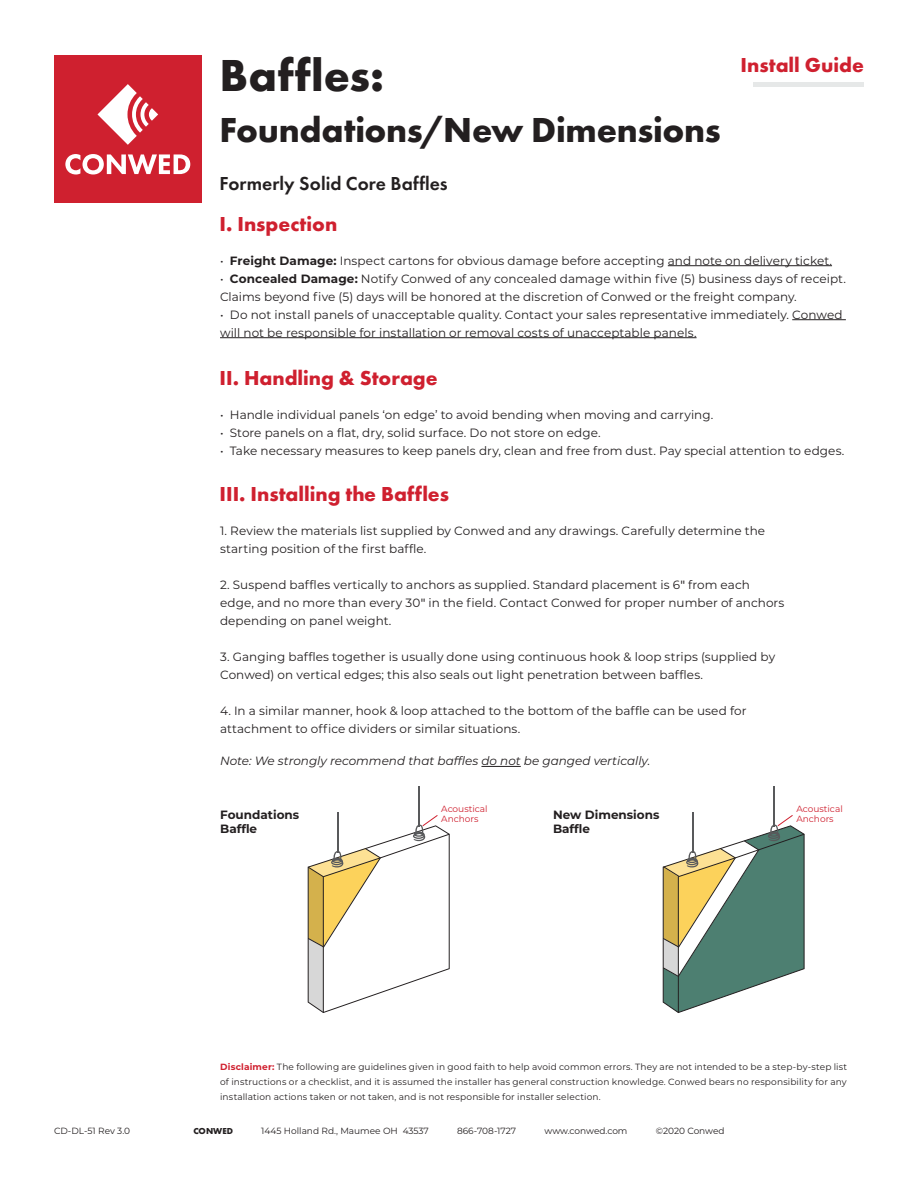
<style>
.page{position:relative;width:918px;height:1188px;background:#fff}
.page>*{position:absolute;margin:0;border:0;box-sizing:border-box;transform-origin:0 0}
.t1{font:700 46.5px "Futura PT";letter-spacing:.005em;color:#231f20}
.t2{font:700 36px "Futura PT";letter-spacing:-.01em;color:#231f20}
.t3{font:700 21px "Futura PT";color:#cf202f}
.t4{font:600 19.5px "Futura PT";letter-spacing:.005em;color:#231f20}
.t5{font:12px/18px "Montserrat";letter-spacing:.005em;color:#231f20}
.t6{font:italic 12px "Montserrat";color:#231f20}
.t7{font:700 12px "Montserrat";color:#231f20}
.t8{font:9px/15px "Montserrat";color:#231f20;text-align:justify}
.t9{font:9px "Montserrat";color:#cf202f}
.t10{font:700 9px "Futura PT";color:#231f20}
.s1{font-weight:700}
.s2{font-weight:500}
.s3{font-weight:700;color:#d0202f}
</style>
<div class="page">
<div style="left:54px;top:56px;width:148px;height:147px;background:#cf202f"></div>
<svg style="left:97px;top:84px;width:61px;height:61px"></svg>
<svg style="left:65px;top:154px;width:125px;height:21px"></svg>
<hr style="left:753px;top:82px;width:111px;height:4px;background:#e6e8e8">
<hr style="left:668px;top:265px;width:164px;height:1px;background:#231f20">
<hr style="left:792px;top:319px;width:54px;height:1px;background:#231f20">
<hr style="left:220px;top:337px;width:477px;height:1px;background:#231f20">
<hr style="left:481px;top:766px;width:40px;height:1px;background:#231f20">
<hr style="left:419px;top:786px;width:1px;height:41px;background:#58595b">
<hr style="left:337px;top:812px;width:1px;height:41px;background:#58595b">
<hr style="left:774px;top:786px;width:1px;height:41px;background:#58595b">
<hr style="left:692px;top:812px;width:1px;height:41px;background:#58595b">
<svg style="left:308px;top:814px;width:142px;height:199px"></svg>
<svg style="left:663px;top:814px;width:142px;height:199px"></svg>
<h1 class="t1" style="left:220px;top:45px;width:166px">Baffles:</h1>
<h2 class="t2" style="left:220px;top:107px;width:503px">Foundations/New Dimensions</h2>
<h3 class="t4" style="left:220px;top:171px;width:230px">Formerly Solid Core Baffles</h3>
<p class="t3" style="left:220px;top:211px;width:119px">I. Inspection</p>
<h3 class="t3" style="left:741px;top:51px;width:125px">Install Guide</h3>
<p class="t5" style="left:220px;top:251px;width:614px">• <span class="s1">Freight Damage:</span> Inspect cartons for obvious damage before accepting and note on delivery ticket.</p>
<p class="t5" style="left:220px;top:269px;width:627px">• <span class="s1">Concealed Damage:</span> Notify Conwed of any concealed damage within five (5) business days of receipt.<br>Claims beyond five (5) days will be honored at the discretion of Conwed or the freight company.</p>
<p class="t5" style="left:220px;top:305px;width:624px">• Do not install panels of unacceptable quality. Contact your sales representative immediately. Conwed will not be responsible for installation or removal costs of unacceptable panels.</p>
<p class="t3" style="left:220px;top:365px;width:220px">II. Handling &amp; Storage</p>
<p class="t5" style="left:220px;top:405px;width:495px">• Handle individual panels ‘on edge’ to avoid bending when moving and carrying.</p>
<p class="t5" style="left:220px;top:423px;width:382px">• Store panels on a flat, dry, solid surface. Do not store on edge.</p>
<p class="t5" style="left:220px;top:441px;width:626px">• Take necessary measures to keep panels dry, clean and free from dust. Pay special attention to edges.</p>
<p class="t3" style="left:220px;top:481px;width:231px">III. Installing the Baffles</p>
<p class="t5" style="left:220px;top:521px;width:547px">1. Review the materials list supplied by Conwed and any drawings. Carefully determine the starting position of the first baffle.</p>
<p class="t5" style="left:220px;top:575px;width:566px">2. Suspend baffles vertically to anchors as supplied. Standard placement is 6<span class="s2">"</span> from each edge, and no more than every 30<span class="s2">"</span> in the field. Contact Conwed for proper number of anchors depending on panel weight.</p>
<p class="t5" style="left:220px;top:647px;width:557px">3. Ganging baffles together is usually done using continuous hook &amp; loop strips (supplied by<br>Conwed) on vertical edges; this also seals out light penetration between baffles.</p>
<p class="t5" style="left:220px;top:701px;width:528px">4. In a similar manner, hook &amp; loop attached to the bottom of the baffle can be used for attachment to office dividers or similar situations.</p>
<p class="t6" style="left:220px;top:753px;width:432px">Note: We strongly recommend that baffles do not be ganged vertically.</p>
<p class="t7" style="left:220px;top:806px;width:81px">Foundations</p>
<p class="t7" style="left:220px;top:820px;width:39px">Baffle</p>
<p class="t9" style="left:441px;top:802px;width:48px">Acoustical</p>
<p class="t9" style="left:441px;top:813px;width:39px">Anchors</p>
<p class="t9" style="left:796px;top:802px;width:48px">Acoustical</p>
<p class="t7" style="left:553px;top:806px;width:108px">New Dimensions</p>
<p class="t9" style="left:796px;top:813px;width:39px">Anchors</p>
<p class="t7" style="left:553px;top:820px;width:39px">Baffle</p>
<p class="t8" style="left:220px;top:1059px;width:629px"><span class="s3">Disclaimer:</span> The following are guidelines given in good faith to help avoid common errors. They are not intended to be a step-by-step list of instructions or a checklist, and it is assumed the installer has general construction knowledge. Conwed bears no responsibility for any installation actions taken or not taken, and is not responsible for installer selection.</p>
<p class="t8" style="left:54px;top:1123px;width:78px">CD-DL-51 Rev 3.0</p>
<p class="t10" style="left:193px;top:1125px;width:41px">CONWED</p>
<p class="t8" style="left:261px;top:1123px;width:169px">1445 Holland Rd., Maumee OH 43537</p>
<p class="t8" style="left:457px;top:1123px;width:61px">866-708-1727</p>
<p class="t8" style="left:545px;top:1123px;width:85px">www.conwed.com</p>
<p class="t8" style="left:656px;top:1123px;width:70px">©2020 Conwed</p>
</div>
